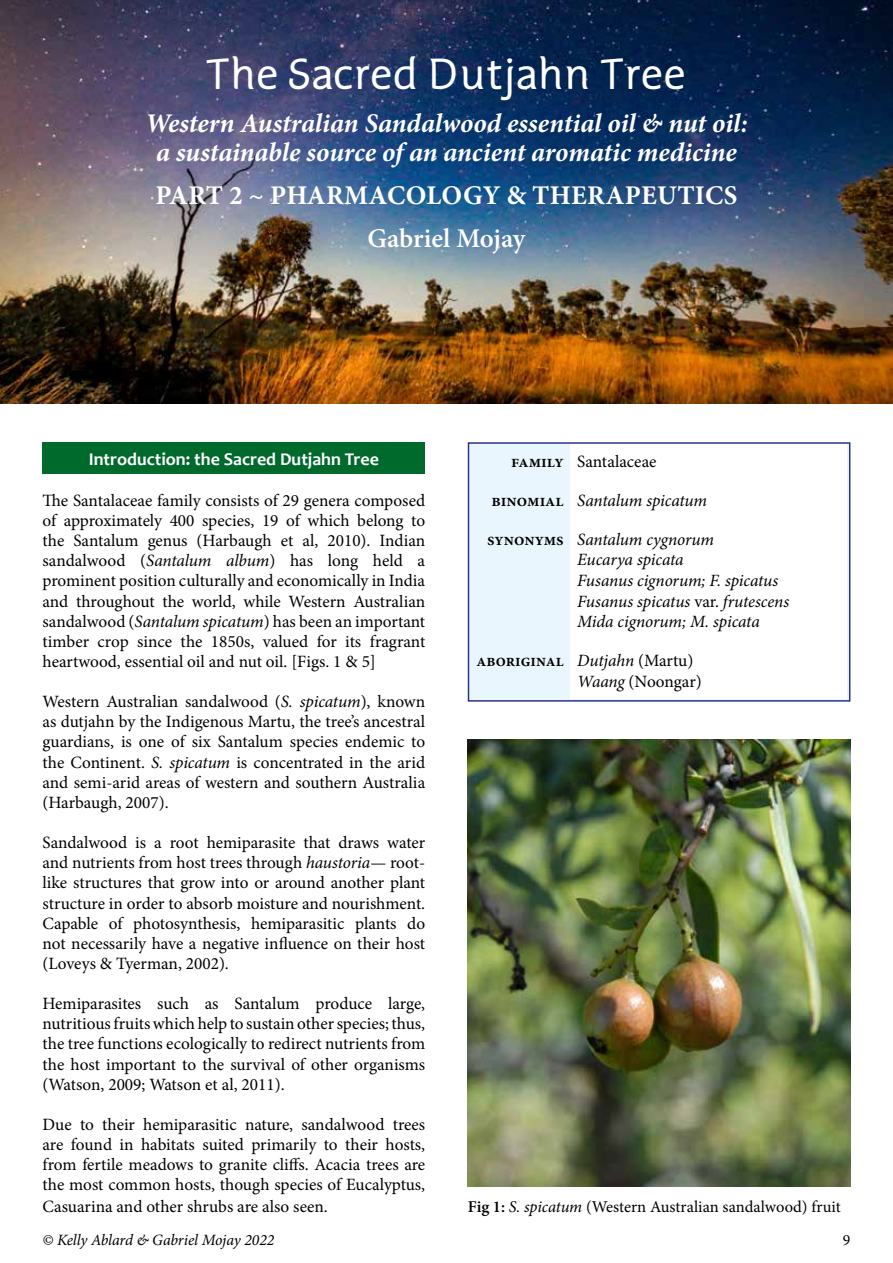
<style>
.page{position:relative;width:893px;height:1263px;background:#fff}
.page>*{position:absolute;margin:0;border:0;box-sizing:border-box;transform-origin:0 0}
.t1{font:45px "Edifice Classic";color:#fff}
.t2{font:italic 700 27px/28.5px "Minion Pro";color:#fff;text-align:center}
.t3{font:700 27px "Minion Pro";letter-spacing:.01em;color:#fff}
.t4{font:600 27px "Minion Pro";color:#fff}
.t5{font:700 18px "Candara";color:#fff}
.t6{font:17.25px/20.1px "Minion Pro";color:#000;text-align:justify}
.t7{font:italic 17.25px/20.7px "Minion Pro";letter-spacing:-.01em;color:#000}
.t8{font:600 17.25px "Minion Pro";color:#000}
.t9{font:16.5px "Minion Pro";color:#000}
.t10{font:italic 15.75px "Minion Pro";letter-spacing:-.01em;color:#000}
.t11{font:15.75px "Minion Pro";color:#000}
.s1{font-style:italic}
.s2{font-style:normal}
.s3{font-weight:600}
</style>
<div class="page">
<img style="left:0;top:0;width:893px;height:404px">
<div style="left:43px;top:442px;width:382px;height:32px;background:#00692c"></div>
<img style="left:468px;top:740px;width:382px;height:446px">
<div style="left:469px;top:444px;width:101px;height:255px;background:#eaf6fe"></div>
<div style="left:468px;top:442px;width:382px;height:260px;border:2px solid #283583"></div>
<h1 class="t1" style="left:207px;top:37px;width:481px">The Sacred Dutjahn Tree</h1>
<h2 class="t2" style="left:145px;top:109px;width:604px">Western Australian Sandalwood essential oil &amp; nut oil: a sustainable source of an ancient aromatic medicine</h2>
<h2 class="t3" style="left:156px;top:176px;width:583px">PART 2 ~ PHARMACOLOGY &amp; THERAPEUTICS</h2>
<h2 class="t4" style="left:367px;top:220px;width:160px">Gabriel Mojay</h2>
<p class="t5" style="left:89px;top:448px;width:292px">Introduction: the Sacred Dutjahn Tree</p>
<p class="t6" style="left:43px;top:490px;width:384px">The Santalaceae family consists of 29 genera composed of approximately 400 species, 19 of which belong to the Santalum genus (Harbaugh et al, 2010). Indian sandalwood (<span class="s1">Santalum album</span>) has long held a prominent position culturally and economically in India and throughout the world, while Western Australian sandalwood (<span class="s1">Santalum spicatum</span>) has been an important timber crop since the 1850s, valued for its fragrant heartwood, essential oil and nut oil. [Figs. 1 &amp; 5]</p>
<p class="t6" style="left:43px;top:692px;width:384px">Western Australian sandalwood (<span class="s1">S. spicatum</span>), known as dutjahn by the Indigenous Martu, the tree’s ancestral guardians, is one of six Santalum species endemic to the Continent. <span class="s1">S. spicatum</span> is concentrated in the arid and semi-arid areas of western and southern Australia (Harbaugh, 2007).</p>
<p class="t6" style="left:43px;top:833px;width:384px">Sandalwood is a root hemiparasite that draws water and nutrients from host trees through <span class="s1">haustoria</span>— root&shy;like structures that grow into or around another plant structure in order to absorb moisture and nourishment.<br>Capable of photosynthesis, hemiparasitic plants do not necessarily have a negative influence on their host (Loveys &amp; Tyerman, 2002).</p>
<p class="t6" style="left:43px;top:994px;width:384px">Hemiparasites such as Santalum produce large, nutritious fruits which help to sustain other species; thus, the tree functions ecologically to redirect nutrients from the host important to the survival of other organisms (Watson, 2009; Watson et al, 2011).</p>
<p class="t6" style="left:43px;top:1114px;width:384px">Due to their hemiparasitic nature, sandalwood trees are found in habitats suited primarily to their hosts, from fertile meadows to granite cliffs. Acacia trees are the most common hosts, though species of Eucalyptus, Casuarina and other shrubs are also seen.</p>
<p class="t8" style="left:511px;top:450px;width:54px">family</p>
<p class="t8" style="left:491px;top:488px;width:74px">binomial</p>
<p class="t8" style="left:487px;top:527px;width:78px">synonyms</p>
<p class="t8" style="left:476px;top:649px;width:89px">aboriginal</p>
<p class="t6" style="left:577px;top:452px;width:81px">Santalaceae</p>
<p class="t7" style="left:577px;top:490px;width:131px">Santalum spicatum</p>
<p class="t7" style="left:577px;top:529px;width:213px">Santalum cygnorum<br>Eucarya spicata<br>Fusanus cignorum; F. spicatus<br>Fusanus spicatus <span class="s2">var.</span> frutescens<br>Mida cignorum; M. spicata</p>
<p class="t6" style="left:577px;top:650px;width:126px;line-height:20.7px"><span class="s1">Dutjahn</span> (Martu)<br><span class="s1">Waang</span> (Noongar)</p>
<p class="t9" style="left:468px;top:1195px;width:374px"><span class="s3">Fig 1:</span> <span class="s1">S. spicatum</span> (Western Australian sandalwood) fruit</p>
<p class="t10" style="left:43px;top:1229px;width:233px">© Kelly Ablard &amp; Gabriel Mojay 2022</p>
<p class="t11" style="left:843px;top:1229px;width:9px">9</p>
</div>
